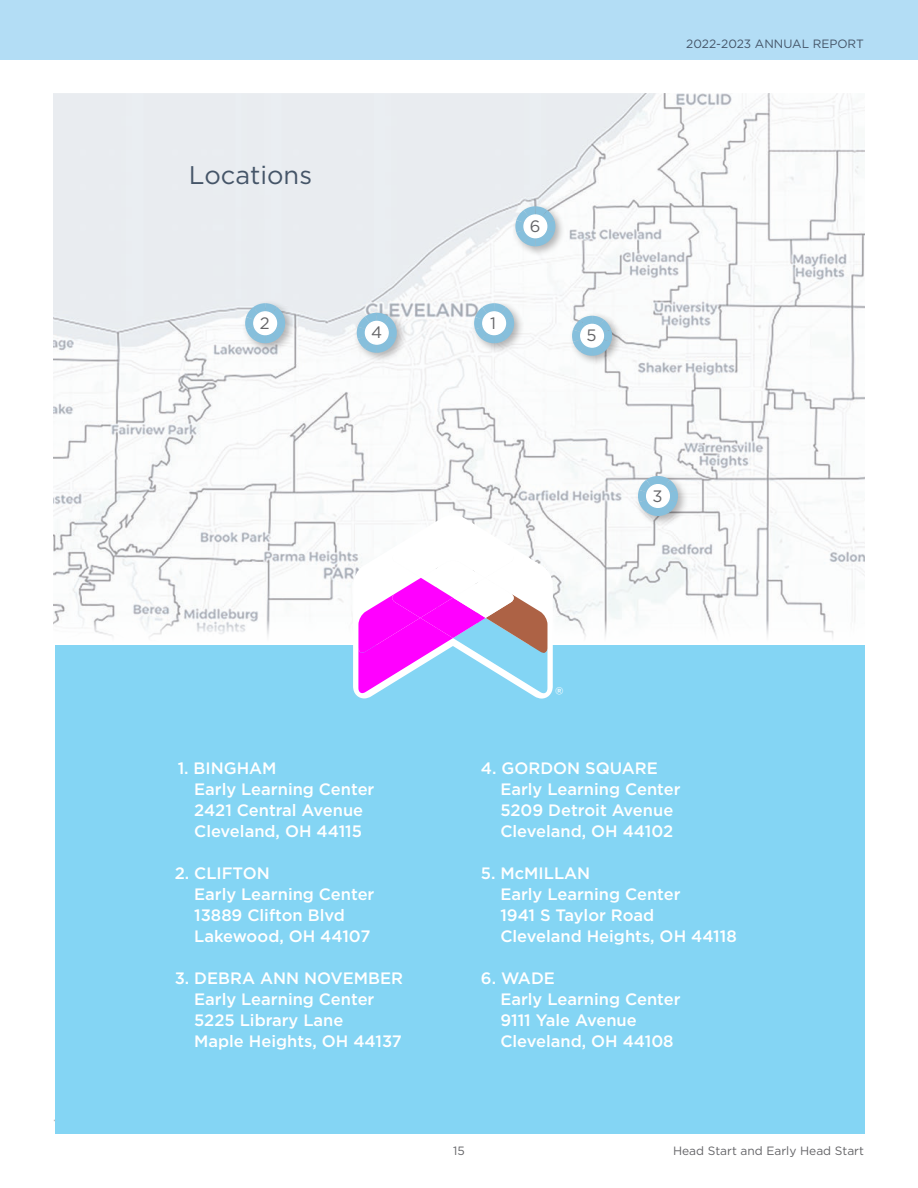
<style>
.page{position:relative;width:918px;height:1188px;background:#fff}
.page>*{position:absolute;margin:0;border:0;box-sizing:border-box;transform-origin:0 0}
.t1{font:25.5px "Gotham";color:#455568}
.t2{font:20.85px "Gotham";color:#fff}
.t3{font:500 16.5px/21px "Gotham";color:#fff}
.t4{font:16.5px "Gotham";color:#656568}
.t5{font:12px "Gotham";color:#656568}
.t6{font:12px "Gotham";color:#455568}
</style>
<div class="page">
<div style="left:0;top:0;width:918px;height:60px;background:#b3ddf5"></div>
<hr style="left:54px;top:1120px;width:810px;height:1px;background:#bcbdc0">
<img style="left:53px;top:94px;width:812px;height:543px">
<div style="left:55px;top:645px;width:810px;height:488px;background:#84d5f4"></div>
<div style="left:471px;top:300px;width:54px;height:54px;background:#231f20;opacity:.33"></div>
<svg style="left:474px;top:303px;width:40px;height:40px"></svg>
<div style="left:483px;top:312px;width:22px;height:23px;background:#fff;border-radius:50%"></div>
<div style="left:482px;top:311px;width:24px;height:24px;border:1px solid #fff;border-radius:50%"></div>
<div style="left:242px;top:300px;width:54px;height:54px;background:#231f20;opacity:.33"></div>
<svg style="left:245px;top:303px;width:40px;height:40px"></svg>
<div style="left:254px;top:312px;width:23px;height:23px;background:#fff;border-radius:50%"></div>
<div style="left:253px;top:311px;width:24px;height:24px;border:1px solid #fff;border-radius:50%"></div>
<div style="left:634px;top:472px;width:54px;height:54px;background:#231f20;opacity:.33"></div>
<svg style="left:638px;top:476px;width:40px;height:40px"></svg>
<div style="left:647px;top:485px;width:22px;height:22px;background:#fff;border-radius:50%"></div>
<div style="left:646px;top:484px;width:24px;height:24px;border:1px solid #fff;border-radius:50%"></div>
<div style="left:353px;top:309px;width:54px;height:54px;background:#231f20;opacity:.33"></div>
<svg style="left:357px;top:313px;width:40px;height:40px"></svg>
<div style="left:365px;top:321px;width:23px;height:23px;background:#fff;border-radius:50%"></div>
<div style="left:365px;top:321px;width:24px;height:24px;border:1px solid #fff;border-radius:50%"></div>
<div style="left:569px;top:312px;width:54px;height:54px;background:#231f20;opacity:.33"></div>
<svg style="left:572px;top:316px;width:40px;height:40px"></svg>
<div style="left:581px;top:324px;width:22px;height:23px;background:#fff;border-radius:50%"></div>
<div style="left:580px;top:324px;width:24px;height:24px;border:1px solid #fff;border-radius:50%"></div>
<div style="left:512px;top:203px;width:54px;height:54px;background:#231f20;opacity:.33"></div>
<svg style="left:515px;top:206px;width:40px;height:40px"></svg>
<div style="left:524px;top:215px;width:23px;height:23px;background:#fff;border-radius:50%"></div>
<div style="left:523px;top:214px;width:24px;height:24px;border:1px solid #fff;border-radius:50%"></div>
<svg style="left:353px;top:515px;width:200px;height:184px"></svg>
<h1 class="t1" style="left:189px;top:163px;width:125px">Locations</h1>
<p class="t4" style="left:530px;top:219px;width:12px">6</p>
<p class="t4" style="left:260px;top:316px;width:11px">2</p>
<p class="t4" style="left:490px;top:316px;width:7px">1</p>
<p class="t4" style="left:371px;top:325px;width:13px">4</p>
<p class="t4" style="left:587px;top:328px;width:12px">5</p>
<p class="t6" style="left:686px;top:38px;width:179px">2022-2023 ANNUAL REPORT</p>
<p class="t4" style="left:653px;top:488px;width:12px">3</p>
<p class="t2" style="left:555px;top:686px;width:10px">®</p>
<p class="t3" style="left:194px;top:759px;width:182px;text-indent:-16px">1. BINGHAM<br>Early Learning Center<br>2421 Central Avenue<br>Cleveland, OH 44115</p>
<p class="t3" style="left:194px;top:864px;width:182px;text-indent:-20px">2. CLIFTON<br>Early Learning Center<br>13889 Clifton Blvd<br>Lakewood, OH 44107</p>
<p class="t3" style="left:194px;top:969px;width:210px;text-indent:-20px">3. DEBRA ANN NOVEMBER<br>Early Learning Center<br>5225 Library Lane<br>Maple Heights, OH 44137</p>
<p class="t3" style="left:500px;top:759px;width:182px;text-indent:-20px">4. GORDON SQUARE<br>Early Learning Center<br>5209 Detroit Avenue<br>Cleveland, OH 44102</p>
<p class="t3" style="left:500px;top:864px;width:238px;text-indent:-20px">5. McMILLAN<br>Early Learning Center<br>1941 S Taylor Road<br>Cleveland Heights, OH 44118</p>
<p class="t3" style="left:500px;top:969px;width:182px;text-indent:-20px">6. WADE<br>Early Learning Center<br>9111 Yale Avenue<br>Cleveland, OH 44108</p>
<p class="t5" style="left:453px;top:1145px;width:13px">15</p>
<p class="t5" style="left:673px;top:1145px;width:192px">Head Start and Early Head Start</p>
</div>
